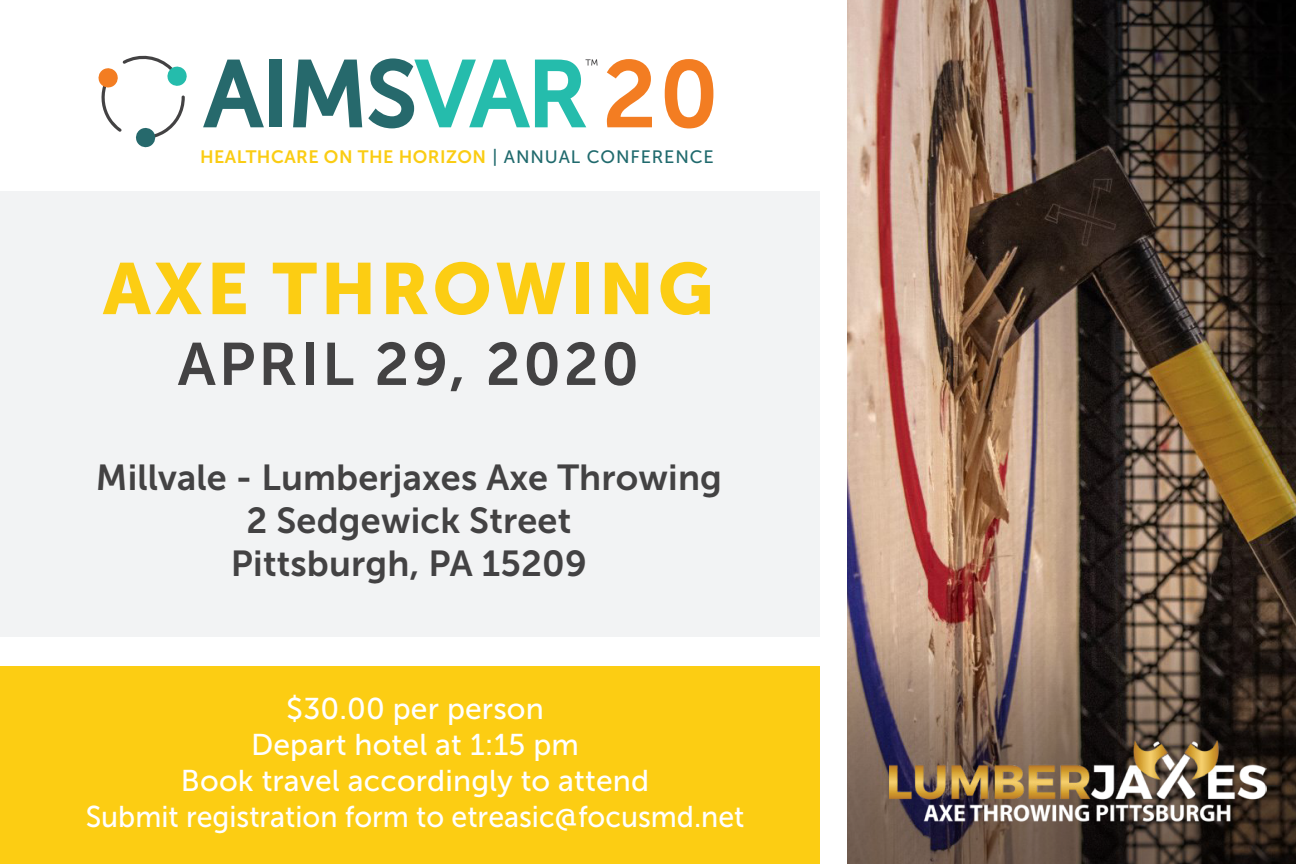
<style>
.page{position:relative;width:1296px;height:864px;background:#fff}
.page>*{position:absolute;margin:0;border:0;box-sizing:border-box;transform-origin:0 0}
.t1{font:94.5px "Museo Sans 700";color:#f37d22}
.t2{font:72px "Museo Sans 900";letter-spacing:.05em;color:#fccd13}
.t3{font:59.7px "Museo Sans 700";letter-spacing:.05em;color:#434243}
.t4{font:36px/43.2px "Museo Sans 700";letter-spacing:.005em;color:#434243;text-align:center}
.t5{font:30px/36px "Museo Sans 500";letter-spacing:.005em;color:#fff;text-align:center}
.t6{font:18px "Museo Sans 700";letter-spacing:.025em;color:#facc13}
.s1{font-family:"Museo Sans 500";color:#206a6d}
</style>
<div class="page">
<div style="left:0;top:666px;width:820px;height:198px;background:#fccd13"></div>
<div style="left:0;top:191px;width:820px;height:446px;background:#f2f3f4"></div>
<img style="left:848px;top:0;width:448px;height:615px">
<svg style="left:848px;top:615px;width:448px;height:249px;background:#604e44"></svg>
<img style="left:889px;top:741px;width:378px;height:82px">
<svg style="left:203px;top:60px;width:61px;height:67px"></svg>
<div style="left:269px;top:60px;width:13px;height:67px;background:#26696c"></div>
<svg style="left:293px;top:60px;width:69px;height:67px"></svg>
<svg style="left:98px;top:55px;width:89px;height:93px"></svg>
<svg style="left:368px;top:58px;width:230px;height:70px"></svg>
<h1 class="t1" style="left:602px;top:42px;width:118px">20</h1>
<p class="t6" style="left:200px;top:147px;width:515px">HEALTHCARE ON THE HORIZON <span class="s1">| ANNUAL CONFERENCE</span></p>
<h2 class="t2" style="left:103px;top:248px;width:612px">AXE THROWING</h2>
<h3 class="t3" style="left:178px;top:331px;width:463px">APRIL 29, 2020</h3>
<p class="t4" style="left:96px;top:456px;width:628px">Millvale - Lumberjaxes Axe Throwing<br>2 Sedgewick Street<br>Pittsburgh, PA 15209</p>
<p class="t5" style="left:86px;top:691px;width:660px">$30.00 per person<br>Depart hotel at 1:15 pm<br>Book travel accordingly to attend<br>Submit registration form to etreasic@focusmd.net</p>
</div>
